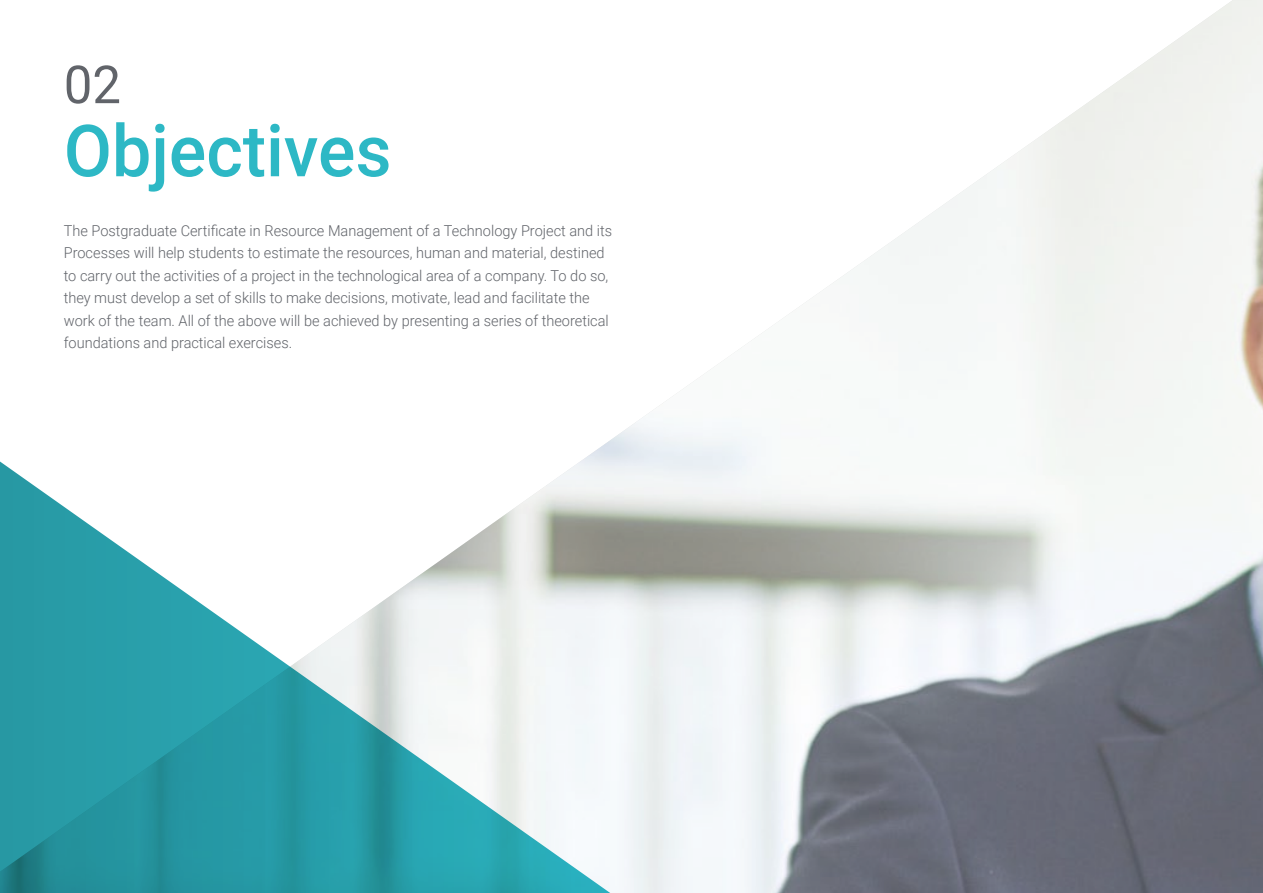
<style>
.page{position:relative;width:1263px;height:893px;background:#fff}
.page>*{position:absolute;margin:0;border:0;box-sizing:border-box;transform-origin:0 0}
.t1{font:500 72px "Roboto";color:#2db8c5}
.t2{font:52.5px "Roboto";color:#61646a}
.t3{font:300 15px/22.5px "Roboto";color:#61646a}
</style>
<div class="page">
<img style="left:602px;top:0;width:661px;height:893px">
<svg style="left:0;top:446px;width:640px;height:447px"></svg>
<h2 class="t2" style="left:64px;top:48px;width:59px">02</h2>
<h1 class="t1" style="left:64px;top:100px;width:329px">Objectives</h1>
<p class="t3" style="left:64px;top:218px;width:550px">The Postgraduate Certificate in Resource Management of a Technology Project and its Processes will help students to estimate the resources, human and material, destined to carry out the activities of a project in the technological area of a company. To do so, they must develop a set of skills to make decisions, motivate, lead and facilitate the work of the team. All of the above will be achieved by presenting a series of theoretical foundations and practical exercises.</p>
</div>
